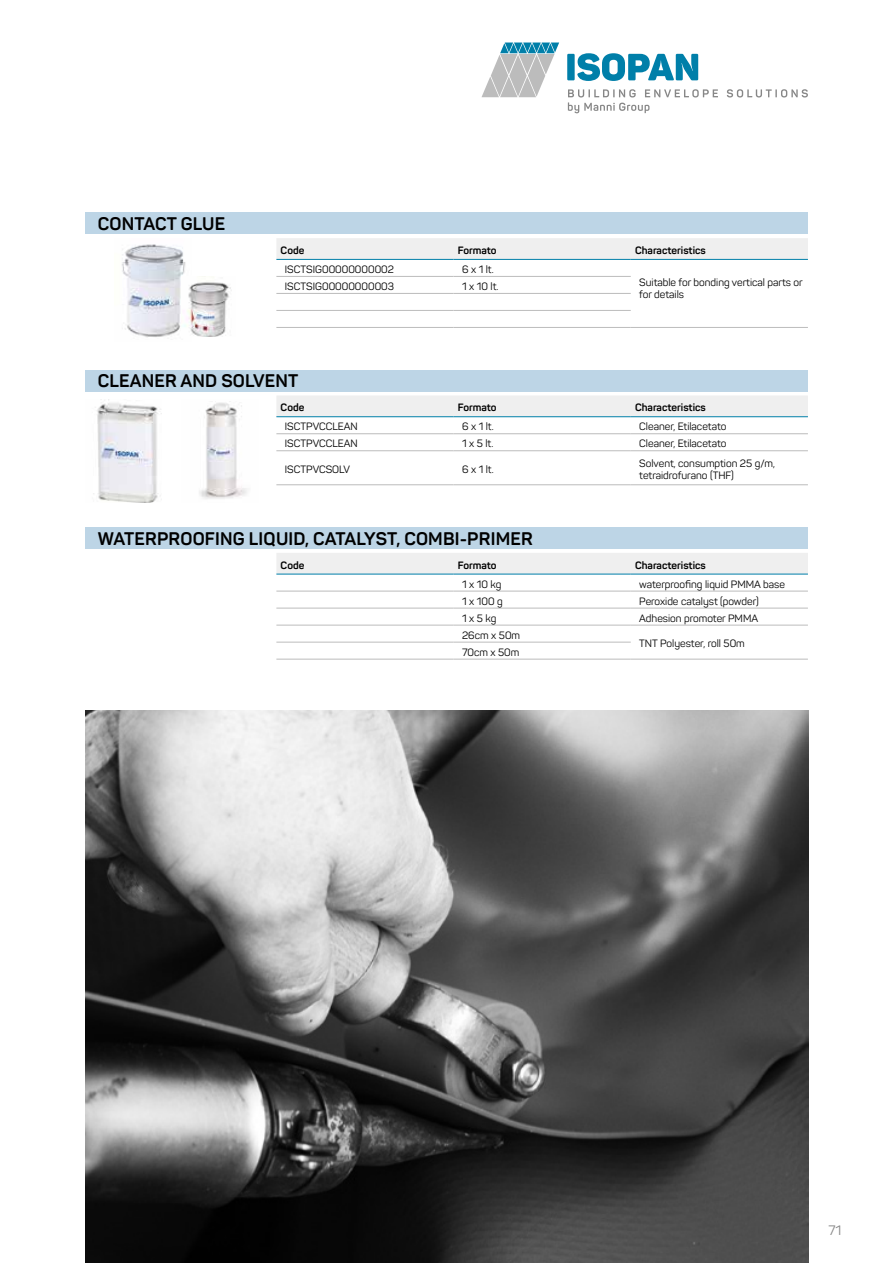
<style>
.page{position:relative;width:893px;height:1263px;background:#fff}
.page>*{position:absolute;margin:0;border:0;box-sizing:border-box;transform-origin:0 0}
.t1{font:700 18px "Panton";letter-spacing:.01em;color:#000}
.t2{font:13.5px "Panton";color:#878787}
.t3{font:10.5px/12.6px "Panton";color:#000}
.t4{font:700 10.5px "Panton";color:#000}
</style>
<div class="page">
<hr style="left:808px;top:1222px;width:1px;height:41px;background:#000">
<img style="left:122px;top:244px;width:64px;height:94px">
<img style="left:182px;top:277px;width:50px;height:60px">
<img style="left:93px;top:403px;width:69px;height:100px">
<div style="left:85px;top:213px;width:723px;height:21px;background:#bdd5e6"></div>
<div style="left:85px;top:370px;width:723px;height:21px;background:#bdd5e6"></div>
<div style="left:85px;top:527px;width:723px;height:22px;background:#bdd5e6"></div>
<div style="left:276px;top:238px;width:532px;height:21px;background:#efefef"></div>
<hr style="left:276px;top:276px;width:178px;height:1px;background:#bcbcbc">
<hr style="left:454px;top:276px;width:177px;height:1px;background:#bcbcbc">
<hr style="left:276px;top:293px;width:178px;height:1px;background:#bcbcbc">
<hr style="left:454px;top:293px;width:177px;height:1px;background:#bcbcbc">
<hr style="left:276px;top:310px;width:178px;height:1px;background:#bcbcbc">
<hr style="left:454px;top:310px;width:177px;height:1px;background:#bcbcbc">
<hr style="left:276px;top:259px;width:178px;height:1px;background:#007fa9">
<hr style="left:454px;top:259px;width:177px;height:1px;background:#007fa9">
<hr style="left:631px;top:259px;width:177px;height:1px;background:#007fa9">
<hr style="left:276px;top:327px;width:178px;height:1px;background:#bcbcbc">
<hr style="left:454px;top:327px;width:177px;height:1px;background:#bcbcbc">
<hr style="left:631px;top:327px;width:177px;height:1px;background:#bcbcbc">
<img style="left:199px;top:401px;width:48px;height:98px">
<div style="left:277px;top:396px;width:531px;height:20px;background:#efefef"></div>
<hr style="left:276px;top:433px;width:178px;height:1px;background:#bcbcbc">
<hr style="left:454px;top:433px;width:177px;height:1px;background:#bcbcbc">
<hr style="left:631px;top:433px;width:177px;height:1px;background:#bcbcbc">
<hr style="left:276px;top:450px;width:178px;height:1px;background:#bcbcbc">
<hr style="left:454px;top:450px;width:177px;height:1px;background:#bcbcbc">
<hr style="left:631px;top:450px;width:177px;height:1px;background:#bcbcbc">
<hr style="left:454px;top:484px;width:177px;height:1px;background:#bcbcbc">
<hr style="left:631px;top:484px;width:177px;height:1px;background:#bcbcbc">
<hr style="left:276px;top:416px;width:178px;height:1px;background:#007fa9">
<hr style="left:454px;top:416px;width:177px;height:1px;background:#007fa9">
<hr style="left:631px;top:416px;width:177px;height:1px;background:#007fa9">
<hr style="left:276px;top:484px;width:178px;height:1px;background:#bcbcbc">
<div style="left:276px;top:553px;width:532px;height:21px;background:#efefef"></div>
<hr style="left:276px;top:591px;width:178px;height:1px;background:#bcbcbc">
<hr style="left:454px;top:591px;width:177px;height:1px;background:#bcbcbc">
<hr style="left:631px;top:591px;width:177px;height:1px;background:#bcbcbc">
<hr style="left:276px;top:608px;width:178px;height:1px;background:#bcbcbc">
<hr style="left:454px;top:608px;width:177px;height:1px;background:#bcbcbc">
<hr style="left:631px;top:608px;width:177px;height:1px;background:#bcbcbc">
<hr style="left:276px;top:625px;width:178px;height:1px;background:#bcbcbc">
<hr style="left:454px;top:625px;width:177px;height:1px;background:#bcbcbc">
<hr style="left:631px;top:625px;width:177px;height:1px;background:#bcbcbc">
<hr style="left:276px;top:574px;width:178px;height:1px;background:#007fa9">
<hr style="left:454px;top:574px;width:177px;height:1px;background:#007fa9">
<hr style="left:631px;top:574px;width:177px;height:1px;background:#007fa9">
<hr style="left:276px;top:642px;width:178px;height:1px;background:#bcbcbc">
<hr style="left:454px;top:642px;width:177px;height:1px;background:#bcbcbc">
<hr style="left:276px;top:659px;width:178px;height:1px;background:#bcbcbc">
<hr style="left:454px;top:659px;width:177px;height:1px;background:#bcbcbc">
<hr style="left:631px;top:659px;width:177px;height:1px;background:#bcbcbc">
<img style="left:85px;top:710px;width:723px;height:553px">
<div style="left:567px;top:54px;width:8px;height:26px;background:#007fa9"></div>
<svg style="left:577px;top:53px;width:121px;height:28px"></svg>
<svg style="left:481px;top:43px;width:78px;height:54px"></svg>
<svg style="left:727px;top:89px;width:81px;height:8px"></svg>
<svg style="left:568px;top:89px;width:150px;height:24px"></svg>
<h1 class="t1" style="left:98px;top:213px;width:129px">CONTACT GLUE</h1>
<p class="t4" style="left:281px;top:244px;width:25px">Code</p>
<p class="t4" style="left:458px;top:244px;width:40px">Formato</p>
<p class="t4" style="left:635px;top:244px;width:72px">Characteristics</p>
<p class="t3" style="left:285px;top:263px;width:111px">ISCTSIG00000000002</p>
<p class="t3" style="left:462px;top:263px;width:33px">6 x 1 lt.</p>
<p class="t3" style="left:639px;top:276px;width:165px">Suitable for bonding vertical parts or for details</p>
<p class="t3" style="left:285px;top:280px;width:111px">ISCTSIG00000000003</p>
<p class="t3" style="left:462px;top:280px;width:38px">1 x 10 lt.</p>
<h1 class="t1" style="left:98px;top:370px;width:202px">CLEANER AND SOLVENT</h1>
<p class="t4" style="left:281px;top:401px;width:25px">Code</p>
<p class="t4" style="left:458px;top:401px;width:40px">Formato</p>
<p class="t4" style="left:635px;top:401px;width:72px">Characteristics</p>
<p class="t3" style="left:285px;top:420px;width:74px">ISCTPVCCLEAN</p>
<p class="t3" style="left:462px;top:420px;width:33px">6 x 1 lt.</p>
<p class="t3" style="left:639px;top:420px;width:89px">Cleaner, Etilacetato</p>
<p class="t3" style="left:285px;top:437px;width:74px">ISCTPVCCLEAN</p>
<p class="t3" style="left:462px;top:437px;width:33px">1 x 5 lt.</p>
<p class="t3" style="left:639px;top:437px;width:89px">Cleaner, Etilacetato</p>
<p class="t3" style="left:285px;top:463px;width:67px">ISCTPVCSOLV</p>
<p class="t3" style="left:462px;top:463px;width:33px">6 x 1 lt.</p>
<p class="t3" style="left:639px;top:456px;width:137px">Solvent, consumption 25 g/m, tetraidrofurano (THF)</p>
<h1 class="t1" style="left:98px;top:527px;width:436px">WATERPROOFING LIQUID, CATALYST, COMBI-PRIMER</h1>
<p class="t4" style="left:281px;top:558px;width:25px">Code</p>
<p class="t4" style="left:458px;top:558px;width:40px">Formato</p>
<p class="t4" style="left:635px;top:558px;width:72px">Characteristics</p>
<p class="t3" style="left:462px;top:578px;width:41px">1 x 10 kg</p>
<p class="t3" style="left:639px;top:578px;width:147px">waterproofing liquid PMMA base</p>
<p class="t3" style="left:462px;top:595px;width:42px">1 x 100 g</p>
<p class="t3" style="left:639px;top:595px;width:121px">Peroxide catalyst (powder)</p>
<p class="t3" style="left:462px;top:612px;width:36px">1 x 5 kg</p>
<p class="t3" style="left:639px;top:612px;width:120px">Adhesion promoter PMMA</p>
<p class="t3" style="left:462px;top:629px;width:60px">26cm x 50m</p>
<p class="t3" style="left:639px;top:637px;width:107px">TNT Polyester, roll 50m</p>
<p class="t3" style="left:462px;top:646px;width:59px">70cm x 50m</p>
<p class="t2" style="left:828px;top:1222px;width:15px">71</p>
</div>
